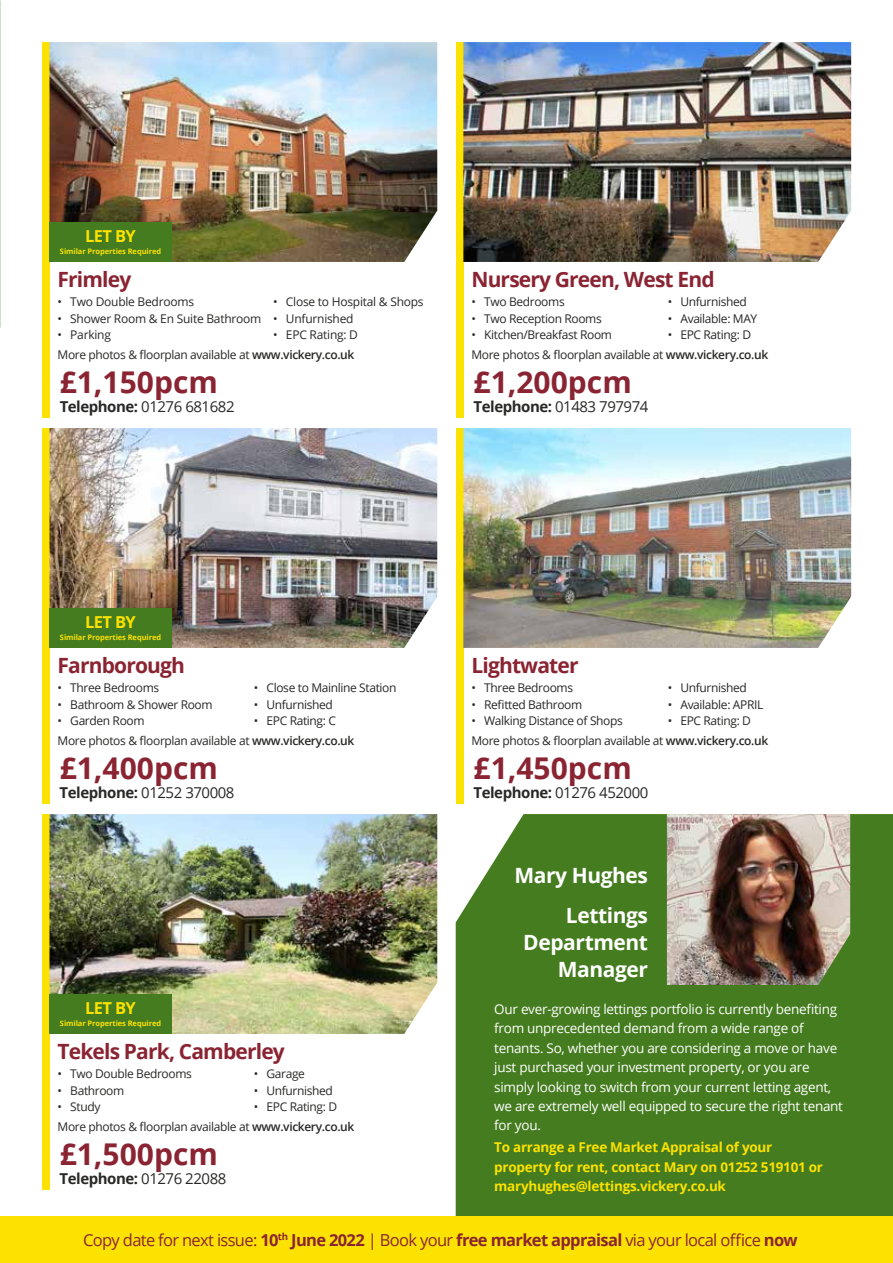
<style>
.page{position:relative;width:893px;height:1263px;background:#fff}
.page>*{position:absolute;margin:0;border:0;box-sizing:border-box;transform-origin:0 0}
.t1{font:700 30px "Open Sans";color:#8a2432}
.t2{font:700 21px "Open Sans";letter-spacing:-.04em;color:#8a2432}
.t3{font:700 21px/39.8px "Open Sans";letter-spacing:-.02em;color:#fff;text-align:right}
.t4{font:16.5px "Open Sans";letter-spacing:-.04em;color:#8a2432}
.t5{font:700 16.5px "Open Sans";letter-spacing:-.04em;color:#fce200}
.t6{font:15px "Open Sans";letter-spacing:-.03em;color:#282827}
.t7{font:700 15px "Open Sans";letter-spacing:-.03em;color:#282827}
.t8{font:13.5px/19.5px "Open Sans";letter-spacing:-.02em;color:#fff}
.t9{font:700 13.5px/19.5px "Open Sans";letter-spacing:-.02em;color:#fce200}
.t10{font:12px "Open Sans";letter-spacing:-.03em;color:#282827}
.t11{font:700 7.5px "Open Sans";letter-spacing:-.01em;color:#fce200}
.s1{font-weight:600}
.s2{font-weight:700}
.s3{font-weight:400}
</style>
<div class="page">
<div style="left:456px;top:814px;width:437px;height:402px;background:#457c1f"></div>
<div style="left:0;top:1216px;width:893px;height:47px;background:#fce200"></div>
<div style="left:42px;top:42px;width:7px;height:375px;background:#fce200"></div>
<div style="left:456px;top:42px;width:7px;height:375px;background:#fce200"></div>
<div style="left:42px;top:428px;width:7px;height:375px;background:#fce200"></div>
<div style="left:456px;top:428px;width:7px;height:375px;background:#fce200"></div>
<div style="left:42px;top:814px;width:7px;height:375px;background:#fce200"></div>
<img style="left:49px;top:42px;width:388px;height:220px">
<img style="left:463px;top:42px;width:388px;height:220px">
<img style="left:49px;top:428px;width:388px;height:220px">
<img style="left:463px;top:428px;width:388px;height:220px">
<img style="left:49px;top:814px;width:388px;height:220px">
<div style="left:49px;top:222px;width:123px;height:40px;background:#457c1f"></div>
<div style="left:49px;top:994px;width:123px;height:40px;background:#457c1f"></div>
<div style="left:49px;top:608px;width:123px;height:40px;background:#457c1f"></div>
<img style="left:667px;top:814px;width:183px;height:171px">
<h3 class="t5" style="left:85px;top:225px;width:52px">LET BY</h3>
<p class="t11" style="left:60px;top:246px;width:103px">Similar Properties Required</p>
<h2 class="t2" style="left:58px;top:264px;width:75px">Frimley</h2>
<h2 class="t2" style="left:471px;top:264px;width:245px">Nursery Green, West End</h2>
<p class="t10" style="left:58px;top:294px;width:138px">• Two Double Bedrooms</p>
<p class="t10" style="left:58px;top:310px;width:205px">• Shower Room &amp; En Suite Bathroom</p>
<p class="t10" style="left:58px;top:327px;width:55px">• Parking</p>
<p class="t10" style="left:273px;top:294px;width:152px">• Close to Hospital &amp; Shops</p>
<p class="t10" style="left:273px;top:310px;width:82px">• Unfurnished</p>
<p class="t10" style="left:273px;top:327px;width:86px">• EPC Rating: D</p>
<p class="t10" style="left:471px;top:294px;width:95px">• Two Bedrooms</p>
<p class="t10" style="left:471px;top:310px;width:132px">• Two Reception Rooms</p>
<p class="t10" style="left:471px;top:327px;width:142px">• Kitchen/Breakfast Room</p>
<p class="t10" style="left:668px;top:294px;width:81px">• Unfurnished</p>
<p class="t10" style="left:668px;top:310px;width:91px">• Available: MAY</p>
<p class="t10" style="left:668px;top:327px;width:85px">• EPC Rating: D</p>
<p class="t10" style="left:58px;top:346px;width:298px">More photos &amp; floorplan available at <span class="s1">www.vickery.co.uk</span></p>
<p class="t10" style="left:471px;top:346px;width:298px">More photos &amp; floorplan available at <span class="s1">www.vickery.co.uk</span></p>
<h1 class="t1" style="left:60px;top:361px;width:160px">£1,150pcm</h1>
<h1 class="t1" style="left:474px;top:361px;width:160px">£1,200pcm</h1>
<p class="t6" style="left:60px;top:397px;width:176px"><span class="s2">Telephone:</span> 01276 681682</p>
<p class="t6" style="left:474px;top:397px;width:176px"><span class="s2">Telephone:</span> 01483 797974</p>
<h3 class="t5" style="left:85px;top:611px;width:52px">LET BY</h3>
<p class="t11" style="left:60px;top:632px;width:103px">Similar Properties Required</p>
<h2 class="t2" style="left:58px;top:650px;width:129px">Farnborough</h2>
<h2 class="t2" style="left:471px;top:650px;width:109px">Lightwater</h2>
<p class="t10" style="left:58px;top:680px;width:103px">• Three Bedrooms</p>
<p class="t10" style="left:58px;top:696px;width:157px">• Bathroom &amp; Shower Room</p>
<p class="t10" style="left:58px;top:713px;width:89px">• Garden Room</p>
<p class="t10" style="left:254px;top:680px;width:144px">• Close to Mainline Station</p>
<p class="t10" style="left:254px;top:696px;width:81px">• Unfurnished</p>
<p class="t10" style="left:254px;top:713px;width:84px">• EPC Rating: C</p>
<p class="t10" style="left:471px;top:680px;width:103px">• Three Bedrooms</p>
<p class="t10" style="left:471px;top:696px;width:112px">• Refitted Bathroom</p>
<p class="t10" style="left:471px;top:713px;width:153px">• Walking Distance of Shops</p>
<p class="t10" style="left:668px;top:680px;width:81px">• Unfurnished</p>
<p class="t10" style="left:668px;top:696px;width:97px">• Available: APRIL</p>
<p class="t10" style="left:668px;top:713px;width:85px">• EPC Rating: D</p>
<p class="t10" style="left:58px;top:732px;width:298px">More photos &amp; floorplan available at <span class="s1">www.vickery.co.uk</span></p>
<p class="t10" style="left:471px;top:732px;width:298px">More photos &amp; floorplan available at <span class="s1">www.vickery.co.uk</span></p>
<h1 class="t1" style="left:60px;top:747px;width:160px">£1,400pcm</h1>
<h1 class="t1" style="left:474px;top:747px;width:160px">£1,450pcm</h1>
<p class="t6" style="left:60px;top:783px;width:176px"><span class="s2">Telephone:</span> 01252 370008</p>
<p class="t6" style="left:474px;top:783px;width:176px"><span class="s2">Telephone:</span> 01276 452000</p>
<h2 class="t3" style="left:514px;top:855px;width:135px">Mary Hughes<br>Lettings</h2>
<h2 class="t3" style="left:523px;top:928px;width:126px;line-height:27px">Department<br>Manager</h2>
<p class="t8" style="left:494px;top:998px;width:350px">Our ever-growing lettings portfolio is currently benefiting from unprecedented demand from a wide range of tenants. So, whether you are considering a move or have just purchased your investment property, or you are simply looking to switch from your current letting agent, we are extremely well equipped to secure the right tenant for you.</p>
<p class="t9" style="left:494px;top:1137px;width:330px">To arrange a Free Market Appraisal of your property for rent, contact Mary on 01252 519101 or maryhughes@lettings.vickery.co.uk</p>
<h3 class="t4" style="left:83px;top:1229px;width:716px">Copy date for next issue: <span class="s2">10</span><sup>th</sup> <span class="s2">June 2022</span> | Book your <span class="s2">free market appraisal</span> via your local office <span class="s2">now</span></h3>
<h3 class="t5" style="left:85px;top:997px;width:52px">LET BY</h3>
<p class="t11" style="left:60px;top:1018px;width:103px">Similar Properties Required</p>
<h2 class="t2" style="left:58px;top:1036px;width:229px">Tekels Park, Camberley</h2>
<p class="t10" style="left:58px;top:1065px;width:136px">• Two Double Bedrooms</p>
<p class="t10" style="left:58px;top:1082px;width:68px">• Bathroom</p>
<p class="t10" style="left:58px;top:1098px;width:44px">• Study</p>
<p class="t10" style="left:254px;top:1065px;width:53px">• Garage</p>
<p class="t10" style="left:254px;top:1082px;width:81px">• Unfurnished</p>
<p class="t10" style="left:254px;top:1098px;width:85px">• EPC Rating: D</p>
<p class="t10" style="left:58px;top:1118px;width:298px">More photos &amp; floorplan available at <span class="s1">www.vickery.co.uk</span></p>
<h1 class="t1" style="left:60px;top:1133px;width:160px">£1,500pcm</h1>
<p class="t7" style="left:60px;top:1168px;width:168px">Telephone: <span class="s3">01276 22088</span></p>
</div>
